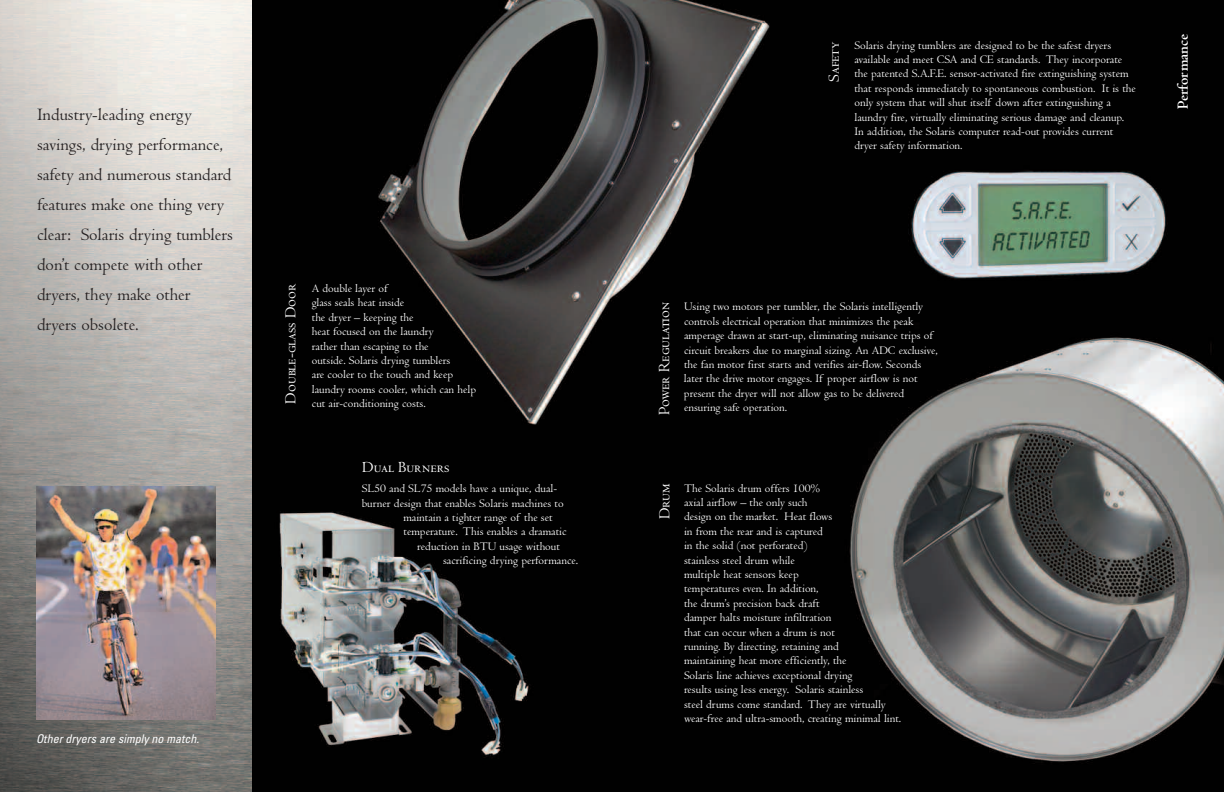
<style>
.page{position:relative;width:1224px;height:792px;background:#fff}
.page>*{position:absolute;margin:0;border:0;box-sizing:border-box;transform-origin:0 0}
.t1{font:18px/30px "Centaur";color:#231f20}
.t2{font:16px "Centaur MT SC";color:#fff}
.t3{font:700 16px "Centaur";color:#fff}
.t4{font:12px/14.4px "Centaur";color:#fff}
.t5{font:italic condensed 12px "Univers";color:#fff}
</style>
<div class="page">
<img style="left:252px;top:0;width:972px;height:792px">
<svg style="left:0;top:0;width:252px;height:792px;background:#b5b3af"></svg>
<img style="left:36px;top:486px;width:180px;height:234px">
<h1 class="t1" style="left:37px;top:102px;width:198px">Industry-leading energy savings, drying performance, safety and numerous standard features make one thing very clear: Solaris drying tumblers don’t compete with other dryers, they make other dryers obsolete.</h1>
<h2 class="t2" style="left:285px;top:404px;width:122px;rotate:-90deg">Double-glass Door</h2>
<p class="t4" style="left:312px;top:282px;width:166px">A double layer of<br>glass seals heat inside<br>the dryer – keeping the<br>heat focused on the laundry<br>rather than escaping to the<br>outside. Solaris drying tumblers<br>are cooler to the touch and keep laundry rooms cooler, which can help cut air-conditioning costs.</p>
<h2 class="t2" style="left:362px;top:461px;width:89px">Dual Burners</h2>
<p class="t4" style="left:362px;top:483px;width:197px">SL50 and SL75 models have a unique, dual-</p>
<p class="t4" style="left:362px;top:497px;width:203px">burner design that enables Solaris machines to</p>
<p class="t4" style="left:403px;top:511px;width:151px">maintain a tighter range of the set</p>
<p class="t4" style="left:404px;top:526px;width:165px">temperature. This enables a dramatic</p>
<p class="t4" style="left:417px;top:540px;width:144px">reduction in BTU usage without</p>
<p class="t4" style="left:443px;top:555px;width:137px">sacrificing drying performance.</p>
<p class="t5" style="left:36px;top:734px;width:165px">Other dryers are simply no match.</p>
<h2 class="t2" style="left:828px;top:82px;width:42px;rotate:-90deg">Safety</h2>
<p class="t4" style="left:854px;top:39px;width:283px">Solaris drying tumblers are designed to be the safest dryers available and meet CSA and CE standards. They incorporate the patented S.A.F.E. sensor-activated fire extinguishing system that responds immediately to spontaneous combustion. It is the only system that will shut itself down after extinguishing a laundry fire, virtually eliminating serious damage and cleanup.<br>In addition, the Solaris computer read-out provides current dryer safety information.</p>
<h2 class="t3" style="left:1177px;top:109px;width:77px;rotate:-90deg">Performance</h2>
<h2 class="t2" style="left:658px;top:415px;width:115px;rotate:-90deg">Power Regulation</h2>
<p class="t4" style="left:684px;top:301px;width:255px">Using two motors per tumbler, the Solaris intelligently controls electrical operation that minimizes the peak amperage drawn at start-up, eliminating nuisance trips of circuit breakers due to marginal sizing. An ADC exclusive, the fan motor first starts and verifies air-flow. Seconds later the drive motor engages. If proper airflow is not present the dryer will not allow gas to be delivered ensuring safe operation.</p>
<h2 class="t2" style="left:659px;top:519px;width:37px;rotate:-90deg">Drum</h2>
<p class="t4" style="left:684px;top:482px;width:219px">The Solaris drum offers 100%<br>axial airflow – the only such<br>design on the market. Heat flows<br>in from the rear and is captured<br>in the solid (not perforated)<br>stainless steel drum while<br>multiple heat sensors keep<br>temperatures even. In addition,<br>the drum’s precision back draft<br>damper halts moisture infiltration<br>that can occur when a drum is not<br>running. By directing, retaining and<br>maintaining heat more efficiently, the<br>Solaris line achieves exceptional drying<br>results using less energy. Solaris stainless<br>steel drums come standard. They are virtually wear-free and ultra-smooth, creating minimal lint.</p>
</div>
